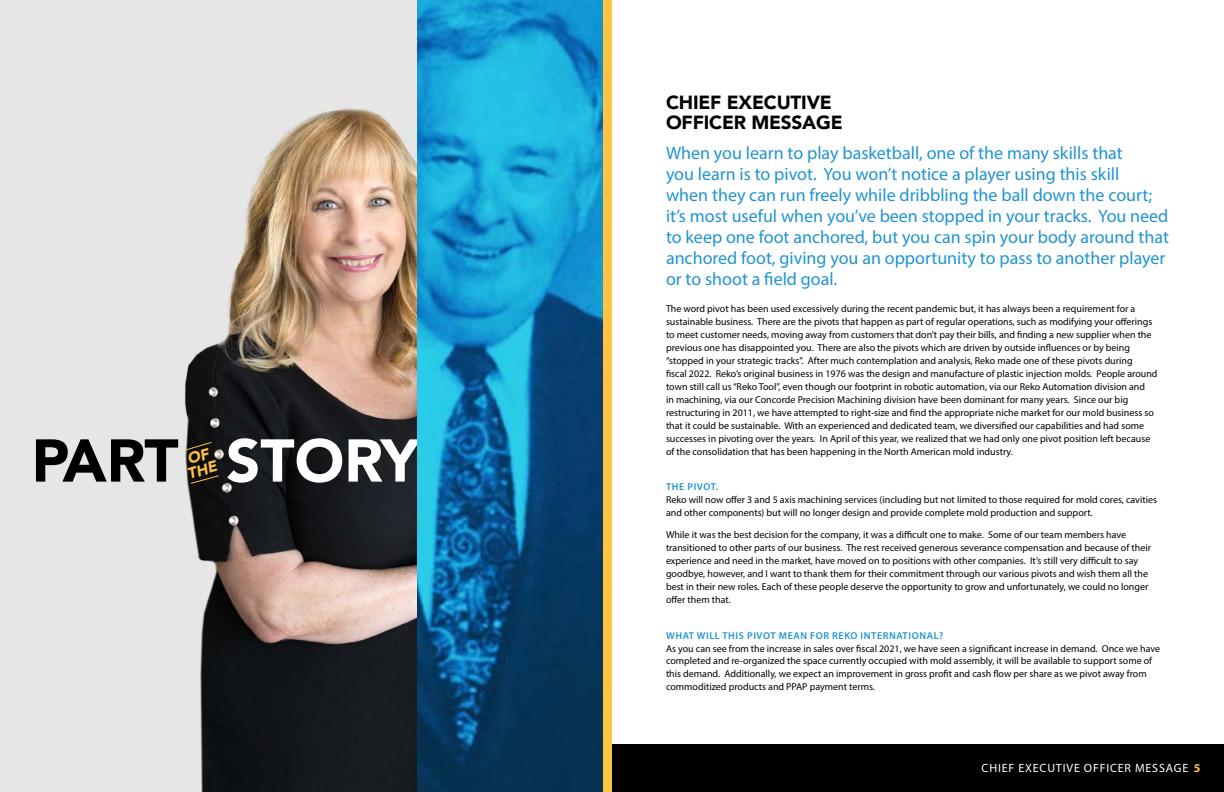
<style>
.page{position:relative;width:1224px;height:792px;background:#fff}
.page>*{position:absolute;margin:0;border:0;box-sizing:border-box;transform-origin:0 0}
.t1{font:900 59.7px "Avenir";color:#fff}
.t2{font:900 59.7px "Avenir";color:#000}
.t3{font:900 19px/20px "Avenir";letter-spacing:-.01em;color:#000}
.t4{font:18px/21px "Myriad Pro";color:#2194d2}
.t5{font:italic 900 15.3px/14.5px "Avenir";color:#fec341}
.t6{font:12px "Myriad Pro";letter-spacing:.07em;color:#fff}
.t7{font:10px/13px "Myriad Pro";color:#000}
.t8{font:600 10px "Myriad Pro";letter-spacing:.06em;color:#2194d2}
.s1{font-weight:700;color:#fec341}
</style>
<div class="page">
<img style="left:0;top:0;width:418px;height:792px">
<svg style="left:190px;top:475px;width:30px;height:9px"></svg>
<svg style="left:183px;top:441px;width:29px;height:11px"></svg>
<div style="left:612px;top:744px;width:612px;height:48px;background:#000"></div>
<img style="left:418px;top:0;width:185px;height:792px">
<div style="left:603px;top:0;width:9px;height:792px;background:#fec341"></div>
<h1 class="t2" style="left:32px;top:410px;width:148px">PART</h1>
<h3 class="t5" style="left:182px;top:453px;width:32px;rotate:-16deg">OF<br>THE</h3>
<h1 class="t1" style="left:226px;top:410px;width:195px">STORY</h1>
<h2 class="t3" style="left:666px;top:92px;width:178px">CHIEF EXECUTIVE<br>OFFICER MESSAGE</h2>
<p class="t4" style="left:666px;top:142px;width:504px">When you learn to play basketball, one of the many skills that<br>you learn is to pivot. You won’t notice a player using this skill<br>when they can run freely while dribbling the ball down the court; it’s most useful when you’ve been stopped in your tracks. You need to keep one foot anchored, but you can spin your body around that anchored foot, giving you an opportunity to pass to another player or to shoot a field goal.</p>
<p class="t7" style="left:666px;top:301px;width:493px">The word pivot has been used excessively during the recent pandemic but, it has always been a requirement for a sustainable business. There are the pivots that happen as part of regular operations, such as modifying your offerings to meet customer needs, moving away from customers that don’t pay their bills, and finding a new supplier when the previous one has disappointed you. There are also the pivots which are driven by outside influences or by being “stopped in your strategic tracks”. After much contemplation and analysis, Reko made one of these pivots during<br>fiscal 2022. Reko’s original business in 1976 was the design and manufacture of plastic injection molds. People around town still call us “Reko Tool”, even though our footprint in robotic automation, via our Reko Automation division and<br>in machining, via our Concorde Precision Machining division have been dominant for many years. Since our big restructuring in 2011, we have attempted to right-size and find the appropriate niche market for our mold business so that it could be sustainable. With an experienced and dedicated team, we diversified our capabilities and had some successes in pivoting over the years. In April of this year, we realized that we had only one pivot position left because of the consolidation that has been happening in the North American mold industry.</p>
<p class="t8" style="left:666px;top:480px;width:54px">THE PIVOT.</p>
<p class="t7" style="left:666px;top:493px;width:493px">Reko will now offer 3 and 5 axis machining services (including but not limited to those required for mold cores, cavities and other components) but will no longer design and provide complete mold production and support.</p>
<p class="t7" style="left:666px;top:528px;width:486px">While it was the best decision for the company, it was a difficult one to make. Some of our team members have transitioned to other parts of our business. The rest received generous severance compensation and because of their experience and need in the market, have moved on to positions with other companies. It’s still very difficult to say goodbye, however, and I want to thank them for their commitment through our various pivots and wish them all the best in their new roles. Each of these people deserve the opportunity to grow and unfortunately, we could no longer offer them that.</p>
<p class="t8" style="left:666px;top:629px;width:279px">WHAT WILL THIS PIVOT MEAN FOR REKO INTERNATIONAL?</p>
<p class="t7" style="left:666px;top:641px;width:496px">As you can see from the increase in sales over fiscal 2021, we have seen a significant increase in demand. Once we have completed and re-organized the space currently occupied with mold assembly, it will be available to support some of this demand. Additionally, we expect an improvement in gross profit and cash flow per share as we pivot away from commoditized products and PPAP payment terms.</p>
<p class="t6" style="left:982px;top:761px;width:220px">CHIEF EXECUTIVE OFFICER MESSAGE <span class="s1">5</span></p>
</div>
